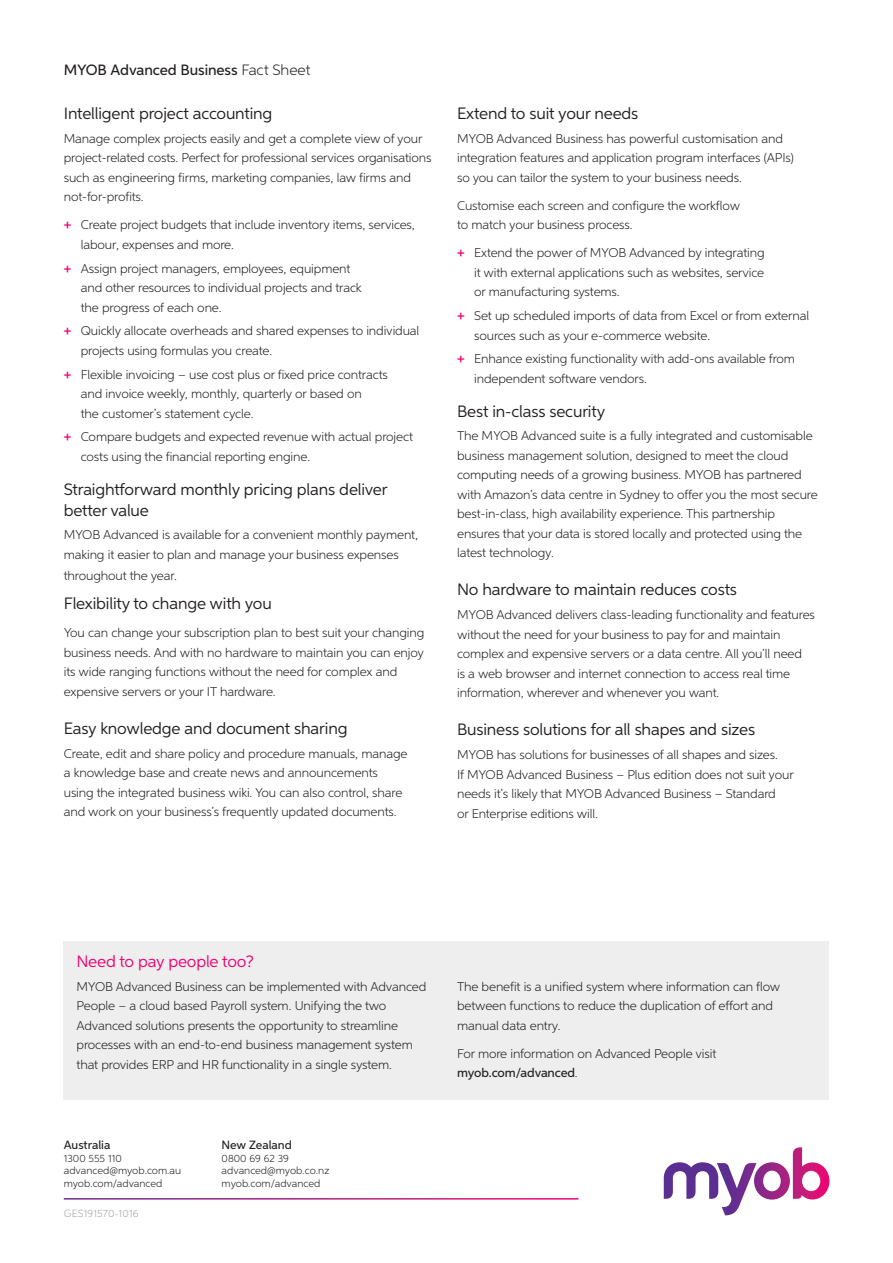
<style>
.page{position:relative;width:893px;height:1263px;background:#fff}
.page>*{position:absolute;margin:0;border:0;box-sizing:border-box;transform-origin:0 0}
.SUB_HEAD{font:16.5px/21px "Neutro MYOB";letter-spacing:-.01em;color:#231f20}
.BODY_COPY{font:16.5px "Neutro MYOB";letter-spacing:-.01em;color:#231f20}
.SUB_HEAD-2{font:16.5px "Neutro MYOB";letter-spacing:-.01em;color:#ed0372}
.INTRO_COPY{font:500 15px "Neutro MYOB";letter-spacing:-.005em;color:#231f20}
.BODY_COPY-2{font:300 12.75px/19.5px "Neutro MYOB";letter-spacing:-.01em;color:#231f20}
.t1{font:500 12px "Neutro MYOB";color:#231f20}
.t2{font:300 10.5px "Neutro MYOB";color:#231f20}
.t3{font:300 10.5px "Neutro MYOB";letter-spacing:.01em;color:#a3a4a8}
.s1{font-weight:300}
.s2{font-weight:600;font-size:13.5px;color:#ed0372}
.s3{font-weight:500}
</style>
<div class="page">
<svg style="left:664px;top:1147px;width:165px;height:68px"></svg>
<div style="left:64px;top:941px;width:765px;height:158px;background:#eeeeef"></div>
<p class="INTRO_COPY" style="left:64px;top:61px;width:248px">MYOB Advanced Business <span class="s1">Fact Sheet</span></p>
<p class="SUB_HEAD" style="left:64px;top:103px;width:210px">Intelligent project accounting</p>
<p class="BODY_COPY-2" style="left:64px;top:128px;width:369px">Manage complex projects easily and get a complete view of your project-related costs. Perfect for professional services organisations such as engineering firms, marketing companies, law firms and not-for-profits.</p>
<p class="BODY_COPY-2" style="left:81px;top:215px;width:336px;text-indent:-17px"><span class="s2">+</span> Create project budgets that include inventory items, services, labour, expenses and more.</p>
<p class="BODY_COPY-2" style="left:81px;top:258px;width:282px;text-indent:-17px"><span class="s2">+</span> Assign project managers, employees, equipment and other resources to individual projects and track the progress of each one.</p>
<p class="BODY_COPY-2" style="left:81px;top:321px;width:340px;text-indent:-17px"><span class="s2">+</span> Quickly allocate overheads and shared expenses to individual projects using formulas you create.</p>
<p class="BODY_COPY-2" style="left:81px;top:364px;width:309px;text-indent:-17px"><span class="s2">+</span> Flexible invoicing – use cost plus or fixed price contracts and invoice weekly, monthly, quarterly or based on<br>the customer’s statement cycle.</p>
<p class="BODY_COPY-2" style="left:81px;top:427px;width:334px;text-indent:-17px"><span class="s2">+</span> Compare budgets and expected revenue with actual project costs using the financial reporting engine.</p>
<p class="SUB_HEAD" style="left:64px;top:478px;width:325px">Straightforward monthly pricing plans deliver better value</p>
<p class="BODY_COPY-2" style="left:64px;top:525px;width:356px">MYOB Advanced is available for a convenient monthly payment, making it easier to plan and manage your business expenses</p>
<p class="BODY_COPY-2" style="left:64px;top:565px;width:115px">throughout the year.</p>
<p class="BODY_COPY" style="left:64px;top:594px;width:209px">Flexibility to change with you</p>
<p class="BODY_COPY-2" style="left:64px;top:623px;width:362px">You can change your subscription plan to best suit your changing business needs. And with no hardware to maintain you can enjoy its wide ranging functions without the need for complex and expensive servers or your IT hardware.</p>
<p class="SUB_HEAD" style="left:64px;top:717px;width:285px">Easy knowledge and document sharing</p>
<p class="BODY_COPY-2" style="left:64px;top:743px;width:345px">Create, edit and share policy and procedure manuals, manage a knowledge base and create news and announcements using the integrated business wiki. You can also control, share and work on your business’s frequently updated documents.</p>
<p class="SUB_HEAD" style="left:457px;top:103px;width:183px">Extend to suit your needs</p>
<p class="BODY_COPY-2" style="left:457px;top:128px;width:338px">MYOB Advanced Business has powerful customisation and integration features and application program interfaces (APIs) so you can tailor the system to your business needs.</p>
<p class="BODY_COPY-2" style="left:457px;top:195px;width:285px">Customise each screen and configure the workflow to match your business process.</p>
<p class="BODY_COPY-2" style="left:474px;top:243px;width:292px;text-align:justify;text-indent:-17px"><span class="s2">+</span> Extend the power of MYOB Advanced by integrating it with external applications such as websites, service or manufacturing systems.</p>
<p class="BODY_COPY-2" style="left:474px;top:306px;width:336px;text-indent:-17px"><span class="s2">+</span> Set up scheduled imports of data from Excel or from external sources such as your e-commerce website.</p>
<p class="BODY_COPY-2" style="left:474px;top:349px;width:322px;text-indent:-17px"><span class="s2">+</span> Enhance existing functionality with add-ons available from independent software vendors.</p>
<p class="SUB_HEAD" style="left:457px;top:400px;width:150px">Best in-class security</p>
<p class="BODY_COPY-2" style="left:457px;top:426px;width:362px">The MYOB Advanced suite is a fully integrated and customisable business management solution, designed to meet the cloud computing needs of a growing business. MYOB has partnered with Amazon’s data centre in Sydney to offer you the most secure best-in-class, high availability experience. This partnership ensures that your data is stored locally and protected using the latest technology.</p>
<p class="SUB_HEAD" style="left:457px;top:579px;width:281px">No hardware to maintain reduces costs</p>
<p class="BODY_COPY-2" style="left:457px;top:605px;width:359px">MYOB Advanced delivers class-leading functionality and features without the need for your business to pay for and maintain complex and expensive servers or a data centre. All you’ll need<br>is a web browser and internet connection to access real time information, wherever and whenever you want.</p>
<p class="SUB_HEAD" style="left:457px;top:719px;width:300px">Business solutions for all shapes and sizes</p>
<p class="BODY_COPY-2" style="left:457px;top:744px;width:338px">MYOB has solutions for businesses of all shapes and sizes.<br>If MYOB Advanced Business – Plus edition does not suit your needs it’s likely that MYOB Advanced Business – Standard<br>or Enterprise editions will.</p>
<p class="SUB_HEAD-2" style="left:77px;top:951px;width:179px">Need to pay people too?</p>
<p class="BODY_COPY-2" style="left:77px;top:976px;width:351px">MYOB Advanced Business can be implemented with Advanced People – a cloud based Payroll system. Unifying the two Advanced solutions presents the opportunity to streamline processes with an end-to-end business management system that provides ERP and HR functionality in a single system.</p>
<p class="BODY_COPY-2" style="left:457px;top:976px;width:325px">The benefit is a unified system where information can flow between functions to reduce the duplication of effort and manual data entry.</p>
<p class="BODY_COPY-2" style="left:457px;top:1043px;width:261px">For more information on Advanced People visit <span class="s3">myob.com/advanced</span>.</p>
<p class="t1" style="left:64px;top:1137px;width:48px">Australia</p>
<p class="t2" style="left:64px;top:1152px;width:60px">1300 555 110</p>
<p class="t2" style="left:64px;top:1164px;width:119px">advanced@myob.com.au</p>
<p class="t2" style="left:64px;top:1177px;width:100px">myob.com/advanced</p>
<p class="t3" style="left:64px;top:1207px;width:76px">GES191570-1016</p>
<p class="t1" style="left:222px;top:1137px;width:72px">New Zealand</p>
<p class="t2" style="left:222px;top:1152px;width:69px">0800 69 62 39</p>
<p class="t2" style="left:222px;top:1164px;width:109px">advanced@myob.co.nz</p>
<p class="t2" style="left:222px;top:1177px;width:100px">myob.com/advanced</p>
</div>
